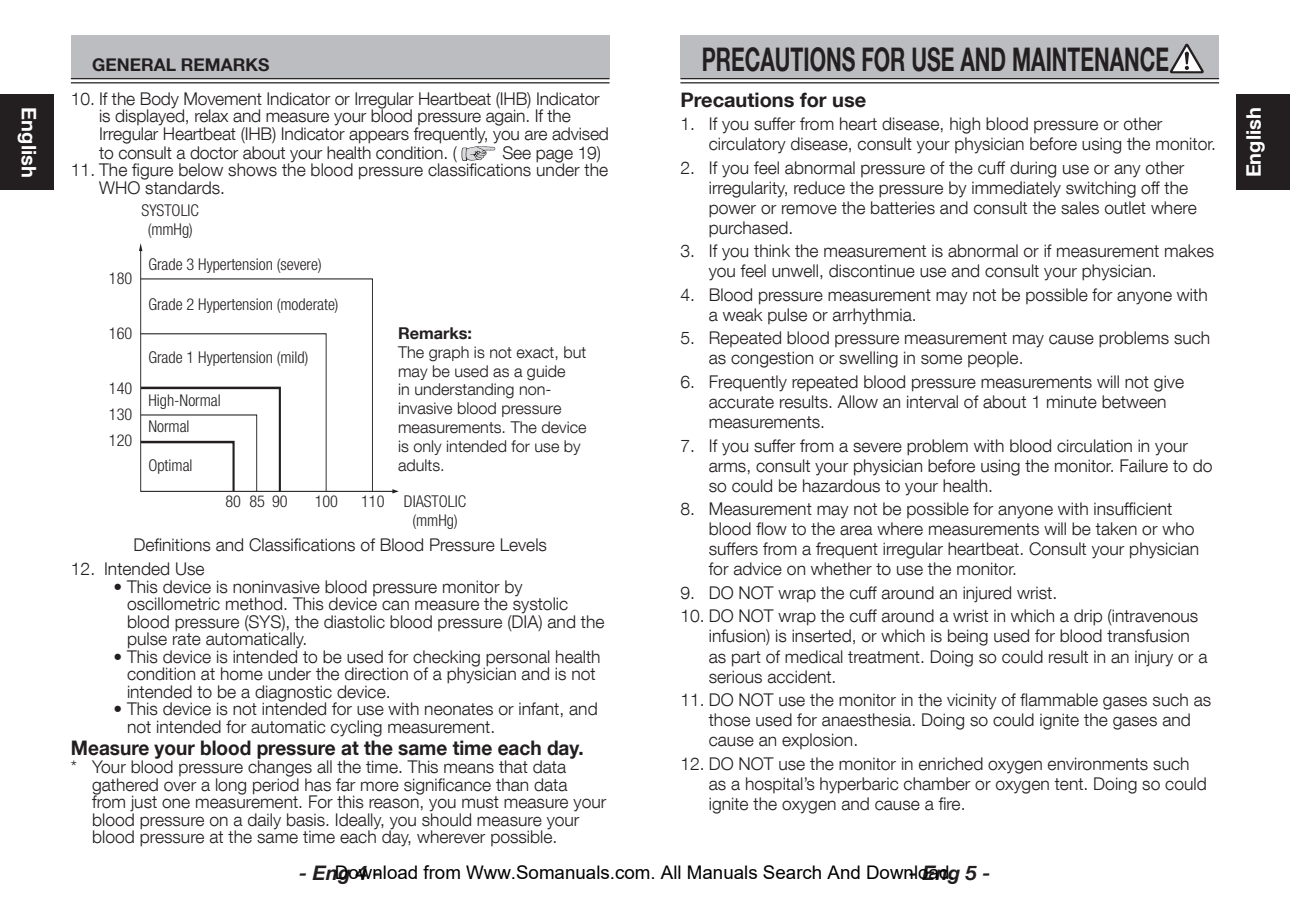
<style>
.page{position:relative;width:1290px;height:908px;background:#fff}
.page>*{position:absolute;margin:0;border:0;box-sizing:border-box;transform-origin:0 0}
.t1{font:700 32.5px "Helvetica Neue LT Com";color:#231f20;scale:.65 1}
.t2{font:700 20px "Helvetica Neue LT Com";color:#231f20;scale:.95 1}
.t3{font:700 20px "Helvetica Neue LT Com";color:#231f20}
.t4{font:700 20px "Helvetica Neue LT Com";color:#fff}
.t5{font:italic 700 20px "Helvetica Neue LT Com";color:#231f20}
.t6{font:18.75px "Arial";color:#000}
.t7{font:300 17.5px/20px "Helvetica Neue LT Com";color:#231f20}
.t8{font:700 17.5px "Helvetica Neue LT Com";color:#231f20}
.t9{font:300 condensed 16.25px/18.8px "Helvetica Neue LT Com";color:#231f20}
.t10{font:300 16.25px/18.8px "Helvetica Neue LT Com";color:#231f20}
.t11{font:700 16.25px "Helvetica Neue LT Com";color:#231f20}
</style>
<div class="page">
<div style="left:71px;top:35px;width:538px;height:43px;background:#bcbdc0"></div>
<hr style="left:71px;top:82px;width:538px;height:1px;background:#231f20">
<hr style="left:71px;top:78px;width:538px;height:1px;background:#231f20">
<div style="left:0;top:94px;width:53px;height:96px;background:#231f20"></div>
<div style="left:680px;top:35px;width:539px;height:43px;background:#bcbdc0"></div>
<hr style="left:680px;top:78px;width:539px;height:1px;background:#231f20">
<hr style="left:680px;top:82px;width:539px;height:1px;background:#231f20">
<div style="left:1237px;top:94px;width:53px;height:96px;background:#231f20"></div>
<svg style="left:1170px;top:43px;width:34px;height:30px"></svg>
<svg style="left:461px;top:146px;width:35px;height:15px"></svg>
<svg style="left:139px;top:243px;width:3px;height:8px"></svg>
<svg style="left:392px;top:489px;width:7px;height:4px"></svg>
<svg style="left:140px;top:278px;width:233px;height:214px"></svg>
<svg style="left:140px;top:332px;width:187px;height:160px"></svg>
<p class="t4" style="left:36px;top:107px;width:71px;rotate:90deg">English</p>
<p class="t8" style="left:92px;top:58px;width:179px">GENERAL REMARKS</p>
<h1 class="t1" style="left:702px;top:48px;width:721px">PRECAUTIONS FOR USE AND MAINTENANCE</h1>
<p class="t7" style="left:99px;top:92px;width:511px;line-height:18px;text-indent:-28px">10. If the Body Movement Indicator or Irregular Heartbeat (IHB) Indicator is displayed, relax and measure your blood pressure again. If the Irregular Heartbeat (IHB) Indicator appears frequently, you are advised to consult a doctor about your health condition. (</p>
<p class="t3" style="left:680px;top:92px;width:187px">Precautions for use</p>
<p class="t7" style="left:709px;top:116px;width:509px;text-indent:-28px">1. If you suffer from heart disease, high blood pressure or other circulatory disease, consult your physician before using the monitor.</p>
<p class="t7" style="left:709px;top:160px;width:489px;text-indent:-28px">2. If you feel abnormal pressure of the cuff during use or any other irregularity, reduce the pressure by immediately switching off the power or remove the batteries and consult the sales outlet where purchased.</p>
<p class="t7" style="left:709px;top:243px;width:507px;text-indent:-28px">3. If you think the measurement is abnormal or if measurement makes you feel unwell, discontinue use and consult your physician.</p>
<p class="t7" style="left:709px;top:287px;width:500px;text-indent:-28px">4. Blood pressure measurement may not be possible for anyone with a weak pulse or arrhythmia.</p>
<p class="t7" style="left:709px;top:330px;width:503px;text-indent:-28px">5. Repeated blood pressure measurement may cause problems such as congestion or swelling in some people.</p>
<p class="t7" style="left:709px;top:374px;width:477px;text-indent:-28px">6. Frequently repeated blood pressure measurements will not give accurate results. Allow an interval of about 1 minute between measurements.</p>
<p class="t7" style="left:709px;top:437px;width:505px;text-indent:-28px">7. If you suffer from a severe problem with blood circulation in your arms, consult your physician before using the monitor. Failure to do so could be hazardous to your health.</p>
<p class="t7" style="left:709px;top:501px;width:492px;text-indent:-28px">8. Measurement may not be possible for anyone with insufficient blood flow to the area where measurements will be taken or who suffers from a frequent irregular heartbeat. Consult your physician for advice on whether to use the monitor.</p>
<p class="t7" style="left:680px;top:585px;width:378px">9. DO NOT wrap the cuff around an injured wrist.</p>
<p class="t7" style="left:709px;top:608px;width:500px;text-indent:-28px">10. DO NOT wrap the cuff around a wrist in which a drip (intravenous infusion) is inserted, or which is being used for blood transfusion as part of medical treatment. Doing so could result in an injury or a serious accident.</p>
<p class="t7" style="left:709px;top:692px;width:504px;text-indent:-28px">11. DO NOT use the monitor in the vicinity of flammable gases such as those used for anaesthesia. Doing so could ignite the gases and cause an explosion.</p>
<p class="t7" style="left:709px;top:755px;width:499px;text-indent:-28px">12. DO NOT use the monitor in enriched oxygen environments such as a hospital’s hyperbaric chamber or oxygen tent. Doing so could ignite the oxygen and cause a fire.</p>
<p class="t7" style="left:502px;top:145px;width:100px">See page 19)</p>
<p class="t7" style="left:99px;top:163px;width:510px;line-height:17.5px;text-indent:-28px">11. The figure below shows the blood pressure classifications under the<br>WHO standards.</p>
<p class="t9" style="left:142px;top:203px;width:59px;text-align:center">SYSTOLIC (mmHg)</p>
<p class="t9" style="left:148px;top:257px;width:175px">Grade 3 Hypertension (severe)</p>
<p class="t9" style="left:148px;top:296px;width:192px">Grade 2 Hypertension (moderate)</p>
<p class="t9" style="left:148px;top:350px;width:161px">Grade 1 Hypertension (mild)</p>
<p class="t9" style="left:148px;top:389px;width:74px;line-height:26.2px">High-Normal<br>Normal</p>
<p class="t9" style="left:148px;top:457px;width:46px">Optimal</p>
<p class="t9" style="left:109px;top:271px;width:25px">180</p>
<p class="t9" style="left:109px;top:326px;width:25px">160</p>
<p class="t11" style="left:398px;top:327px;width:76px">Remarks:</p>
<p class="t10" style="left:398px;top:345px;width:190px">The graph is not exact, but may be used as a guide<br>in understanding non&shy;invasive blood pressure measurements. The device is only intended for use by adults.</p>
<p class="t9" style="left:109px;top:376px;width:25px;line-height:26.5px;text-align:justify">140<br>130<br>120</p>
<p class="t9" style="left:225px;top:493px;width:64px">80 85 90</p>
<p class="t9" style="left:315px;top:493px;width:25px">100</p>
<p class="t9" style="left:412px;top:493px;width:55px;text-indent:-51px">110 DIASTOLIC (mmHg)</p>
<p class="t7" style="left:133px;top:536px;width:415px">Definitions and Classifications of Blood Pressure Levels</p>
<p class="t7" style="left:71px;top:561px;width:135px">12. Intended Use</p>
<p class="t7" style="left:127px;top:580px;width:479px;line-height:17.5px;text-indent:-14px">• This device is noninvasive blood pressure monitor by oscillometric method. This device can measure the systolic blood pressure (SYS), the diastolic blood pressure (DIA) and the pulse rate automatically.</p>
<p class="t7" style="left:127px;top:650px;width:475px;line-height:17.5px;text-indent:-14px">• This device is intended to be used for checking personal health condition at home under the direction of a physician and is not intended to be a diagnostic device.</p>
<p class="t7" style="left:127px;top:702px;width:472px;line-height:17.5px;text-indent:-14px">• This device is not intended for use with neonates or infant, and not intended for automatic cycling measurement.</p>
<p class="t2" style="left:71px;top:740px;width:541px">Measure your blood pressure at the same time each day.</p>
<p class="t7" style="left:92px;top:760px;width:516px;line-height:17.5px;text-indent:-21px">* Your blood pressure changes all the time. This means that data gathered over a long period has far more significance than data<br>from just one measurement. For this reason, you must measure your blood pressure on a daily basis. Ideally, you should measure your blood pressure at the same time each day, wherever possible.</p>
<p class="t6" style="left:335px;top:861px;width:621px">Download from Www.Somanuals.com. All Manuals Search And Download.</p>
<p class="t5" style="left:299px;top:865px;width:83px">- Eng 4 -</p>
<p class="t5" style="left:909px;top:865px;width:83px">- Eng 5 -</p>
<p class="t4" style="left:1246px;top:177px;width:71px;rotate:-90deg">English</p>
</div>
